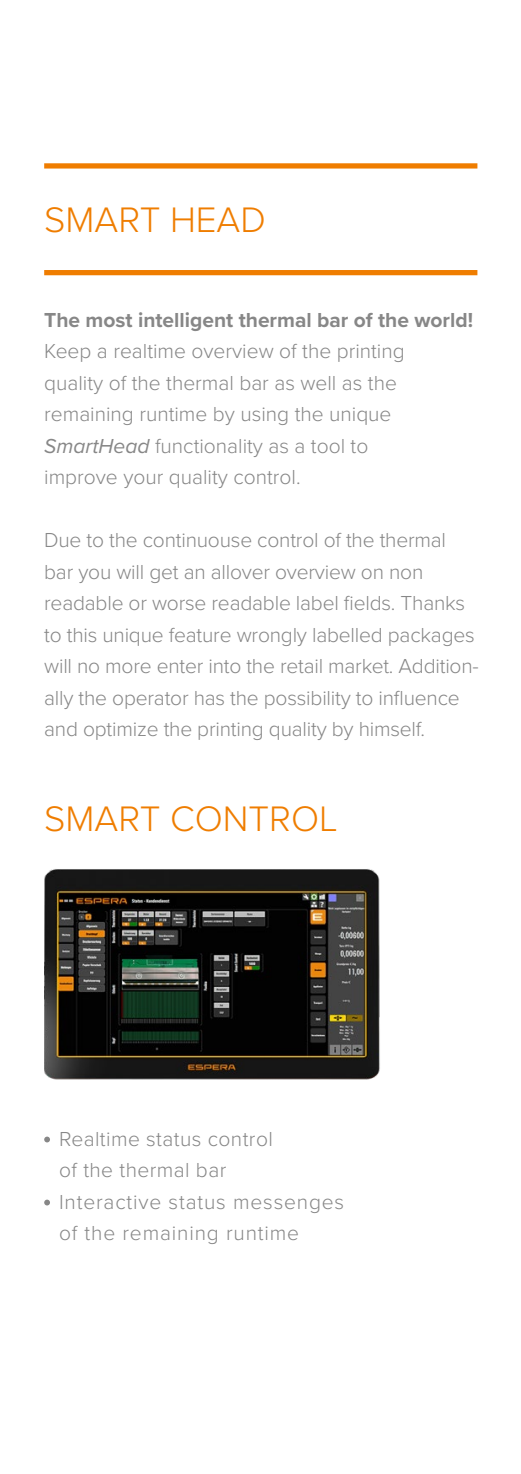
<style>
.page{position:relative;width:521px;height:1474px;background:#fff}
.page>*{position:absolute;margin:0;border:0;box-sizing:border-box;transform-origin:0 0}
.t1{font:300 36.75px "Proxima Nova";color:#ef7d00}
.t2{font:300 21px/31.5px "Proxima Nova";letter-spacing:-.01em;color:#878787}
.t3{font:300 21px/31.5px "Proxima Nova";letter-spacing:.04em;color:#878787}
.t4{font:700 21px "Proxima Nova";color:#878787}
.s1{font-weight:400;font-style:italic}
</style>
<div class="page">
<img style="left:44px;top:869px;width:336px;height:211px">
<svg style="left:44px;top:1136px;width:6px;height:6px"></svg>
<svg style="left:44px;top:1199px;width:6px;height:6px"></svg>
<div style="left:44px;top:270px;width:433px;height:5px;background:#ef7d00"></div>
<div style="left:44px;top:163px;width:433px;height:5px;background:#ef7d00"></div>
<h1 class="t1" style="left:44px;top:192px;width:223px">SMART HEAD</h1>
<p class="t4" style="left:44px;top:304px;width:430px">The most intelligent thermal bar of the world!</p>
<p class="t2" style="left:44px;top:334px;width:362px">Keep a realtime overview of the printing quality of the thermal bar as well as the remaining runtime by using the unique <span class="s1">SmartHead</span> functionality as a tool to improve your quality control.</p>
<p class="t2" style="left:44px;top:523px;width:436px">Due to the continuouse control of the thermal bar you will get an allover overview on non readable or worse readable label fields. Thanks to this unique feature wrongly labelled packages will no more enter into the retail market. Addition&shy;ally the operator has the possibility to influence and optimize the printing quality by himself.</p>
<h1 class="t1" style="left:44px;top:791px;width:295px">SMART CONTROL</h1>
<p class="t3" style="left:59px;top:1122px;width:287px">Realtime status control<br>of the thermal bar<br>Interactive status messenges of the remaining runtime</p>
</div>
